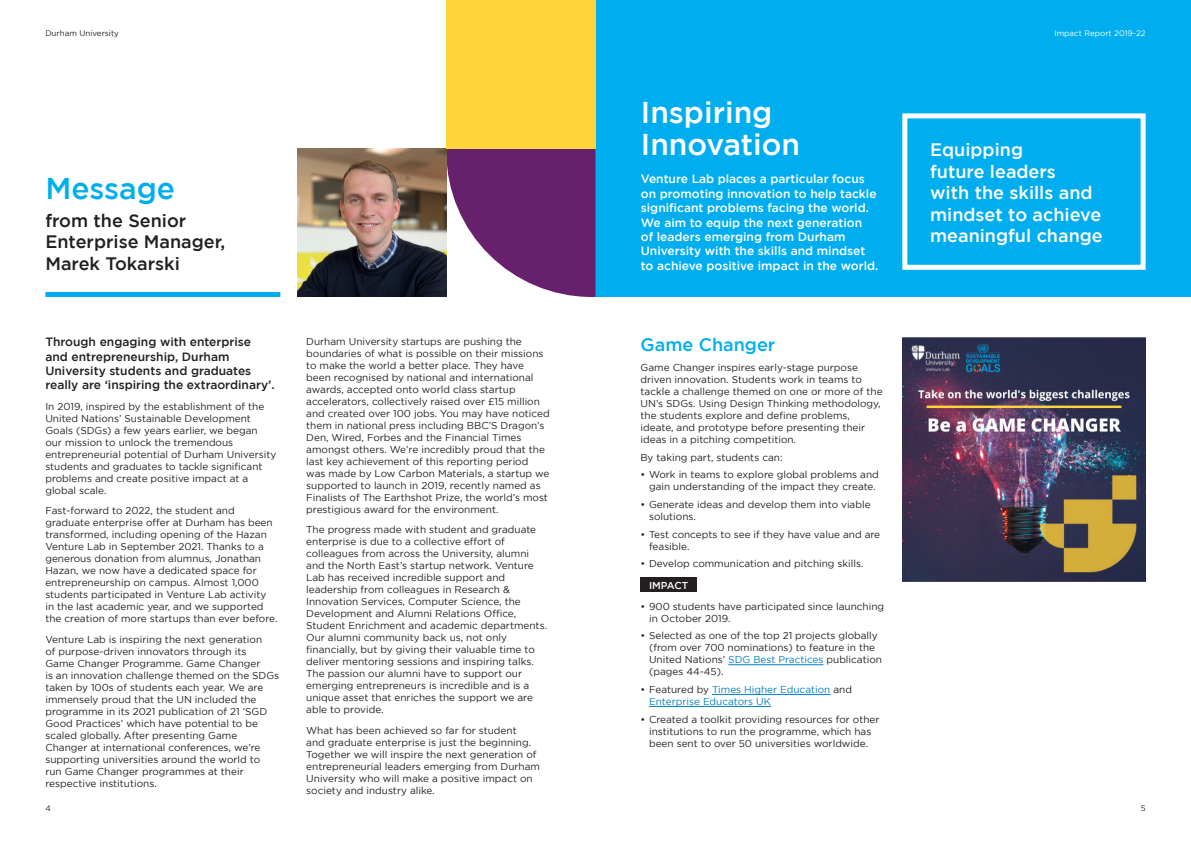
<style>
.page{position:relative;width:1191px;height:842px;background:#fff}
.page>*{position:absolute;margin:0;border:0;box-sizing:border-box;transform-origin:0 0}
.t1{font:500 30px "Gotham";color:#fff}
.t2{font:500 30px "Gotham";color:#00aeef}
.t3{font:500 18px/21.6px "Gotham";color:#fff}
.t4{font:500 18px/21.6px "Gotham";color:#231f20}
.t5{font:500 18px "Gotham";color:#00aeef}
.t6{font:500 12px/14.4px "Gotham";color:#fff}
.t7{font:500 12px/14.4px "Gotham";color:#231f20}
.t8{font:10px/12px "Gotham";color:#231f20}
.t9{font:10px/12px "Gotham";color:#007fc6}
.t10{font:500 10px "Gotham";color:#fff}
.t11{font:8px "Gotham";color:#fff}
.t12{font:8px "Gotham";color:#231f20}
.s1{color:#007fc6}
.s2{color:#231f20}
</style>
<div class="page">
<div style="left:595px;top:0;width:595px;height:297px;background:#00aeef"></div>
<img style="left:902px;top:337px;width:244px;height:244px">
<hr style="left:728px;top:664px;width:95px;height:1px;background:#007fc6">
<hr style="left:712px;top:694px;width:118px;height:1px;background:#007fc6">
<hr style="left:649px;top:706px;width:122px;height:1px;background:#007fc6">
<div style="left:640px;top:578px;width:57px;height:14px;background:#231f20"></div>
<div style="left:902px;top:113px;width:243px;height:157px;border:5px solid #fff"></div>
<svg style="left:446px;top:148px;width:149px;height:149px"></svg>
<img style="left:297px;top:148px;width:149px;height:149px">
<div style="left:446px;top:0;width:149px;height:148px;background:#ffd438"></div>
<div style="left:45px;top:292px;width:235px;height:5px;background:#00aeef"></div>
<p class="t12" style="left:45px;top:29px;width:75px">Durham University</p>
<p class="t11" style="left:1054px;top:29px;width:93px">Impact Report 2019-22</p>
<p class="t2" style="left:45px;top:172px;width:131px">Message</p>
<p class="t4" style="left:45px;top:209px;width:182px">from the Senior<br>Enterprise Manager,<br>Marek Tokarski</p>
<p class="t7" style="left:45px;top:334px;width:231px">Through engaging with enterprise and entrepreneurship, Durham University students and graduates really are ‘inspiring the extraordinary’.</p>
<p class="t8" style="left:45px;top:400px;width:232px">In 2019, inspired by the establishment of the United Nations’ Sustainable Development Goals (SDGs) a few years earlier, we began our mission to unlock the tremendous entrepreneurial potential of Durham University students and graduates to tackle significant problems and create positive impact at a global scale.</p>
<p class="t8" style="left:45px;top:505px;width:234px">Fast-forward to 2022, the student and graduate enterprise offer at Durham has been transformed, including opening of the Hazan Venture Lab in September 2021. Thanks to a generous donation from alumnus, Jonathan Hazan, we now have a dedicated space for entrepreneurship on campus. Almost 1,000 students participated in Venture Lab activity in the last academic year, and we supported the creation of more startups than ever before.</p>
<p class="t8" style="left:45px;top:633px;width:235px">Venture Lab is inspiring the next generation<br>of purpose-driven innovators through its<br>Game Changer Programme. Game Changer<br>is an innovation challenge themed on the SDGs taken by 100s of students each year. We are immensely proud that the UN included the programme in its 2021 publication of 21 ‘SGD Good Practices’ which have potential to be scaled globally. After presenting Game Changer at international conferences, we’re supporting universities around the world to<br>run Game Changer programmes at their respective institutions.</p>
<p class="t8" style="left:306px;top:335px;width:245px">Durham University startups are pushing the boundaries of what is possible on their missions to make the world a better place. They have been recognised by national and international awards, accepted onto world class startup accelerators, collectively raised over £15 million and created over 100 jobs. You may have noticed them in national press including BBC’S Dragon’s Den, Wired, Forbes and the Financial Times amongst others. We’re incredibly proud that the last key achievement of this reporting period was made by Low Carbon Materials, a startup we supported to launch in 2019, recently named as Finalists of The Earthshot Prize, the world’s most prestigious award for the environment.</p>
<p class="t8" style="left:306px;top:523px;width:242px">The progress made with student and graduate enterprise is due to a collective effort of colleagues from across the University, alumni and the North East’s startup network. Venture Lab has received incredible support and leadership from colleagues in Research &amp; Innovation Services, Computer Science, the Development and Alumni Relations Office, Student Enrichment and academic departments.<br>Our alumni community back us, not only financially, but by giving their valuable time to deliver mentoring sessions and inspiring talks.<br>The passion our alumni have to support our emerging entrepreneurs is incredible and is a unique asset that enriches the support we are able to provide.</p>
<p class="t8" style="left:306px;top:724px;width:235px">What has been achieved so far for student<br>and graduate enterprise is just the beginning.<br>Together we will inspire the next generation of entrepreneurial leaders emerging from Durham University who will make a positive impact on society and industry alike.</p>
<p class="t1" style="left:641px;top:95px;width:133px">Inspiring</p>
<p class="t1" style="left:641px;top:127px;width:161px">Innovation</p>
<p class="t6" style="left:641px;top:172px;width:239px">Venture Lab places a particular focus on promoting innovation to help tackle significant problems facing the world.<br>We aim to equip the next generation<br>of leaders emerging from Durham University with the skills and mindset to achieve positive impact in the world.</p>
<p class="t5" style="left:640px;top:334px;width:136px">Game Changer</p>
<p class="t8" style="left:640px;top:361px;width:243px">Game Changer inspires early-stage purpose driven innovation. Students work in teams to tackle a challenge themed on one or more of the UN’s SDGs. Using Design Thinking methodology, the students explore and define problems, ideate, and prototype before presenting their ideas in a pitching competition.</p>
<p class="t8" style="left:640px;top:451px;width:143px">By taking part, students can:</p>
<p class="t8" style="left:640px;top:469px;width:240px;text-align:center">• Work in teams to explore global problems and gain understanding of the impact they create.</p>
<p class="t8" style="left:649px;top:498px;width:223px;text-indent:-9px">• Generate ideas and develop them into viable solutions.</p>
<p class="t8" style="left:649px;top:528px;width:233px;text-indent:-9px">• Test concepts to see if they have value and are feasible.</p>
<p class="t8" style="left:640px;top:558px;width:224px">• Develop communication and pitching skills.</p>
<p class="t10" style="left:649px;top:579px;width:41px">IMPACT</p>
<p class="t8" style="left:649px;top:600px;width:237px;text-indent:-9px">• 900 students have participated since launching in October 2019.</p>
<p class="t8" style="left:649px;top:630px;width:234px;text-indent:-9px">• Selected as one of the top 21 projects globally (from over 700 nominations) to feature in the United Nations’ <span class="s1">SDG Best Practices</span> publication (pages 44-45).</p>
<p class="t9" style="left:649px;top:683px;width:204px;text-indent:-9px"><span class="s2">• Featured by</span> Times Higher Education <span class="s2">and<br></span>Enterprise Educators UK</p>
<p class="t8" style="left:640px;top:713px;width:240px;text-align:center">• Created a toolkit providing resources for other institutions to run the programme, which has been sent to over 50 universities worldwide.</p>
<p class="t3" style="left:930px;top:138px;width:174px">Equipping<br>future leaders<br>with the skills and mindset to achieve meaningful change</p>
<p class="t12" style="left:45px;top:804px;width:7px">4</p>
<p class="t12" style="left:1140px;top:804px;width:6px">5</p>
</div>
